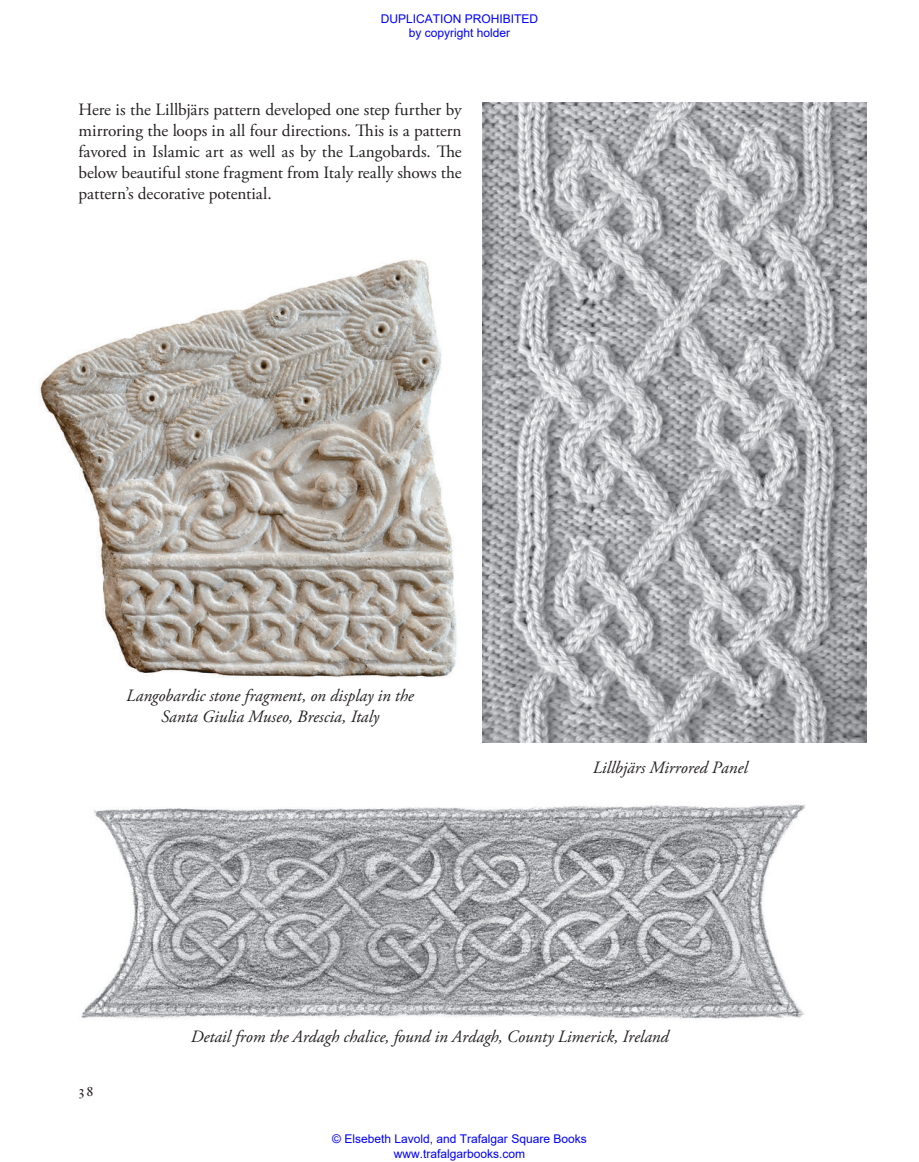
<style>
.page{position:relative;width:919px;height:1162px;background:#fff}
.page>*{position:absolute;margin:0;border:0;box-sizing:border-box;transform-origin:0 0}
.t1{font:17.25px/21px "Adobe Garamond Pro";letter-spacing:-.01em;color:#231f20;text-align:justify}
.t2{font:italic 17.25px/21px "Adobe Garamond Pro";letter-spacing:-.005em;color:#231f20;text-align:center}
.t3{font:15px "Galliard Expert SCC";color:#231f20}
.t4{font:12px/14.4px "Arial";color:#00f;text-align:center}
</style>
<div class="page">
<img style="left:81px;top:804px;width:724px;height:215px">
<img style="left:39px;top:259px;width:418px;height:419px">
<img style="left:482px;top:102px;width:383px;height:640px">
<p class="t4" style="left:380px;top:11px;width:159px">DUPLICATION PROHIBITED by copyright holder</p>
<p class="t1" style="left:79px;top:99px;width:384px">Here is the Lillbjärs pattern developed one step further by mirroring the loops in all four directions. This is a pattern favored in Islamic art as well as by the Langobards. The below beautiful stone fragment from Italy really shows the pattern’s decorative potential.</p>
<p class="t2" style="left:126px;top:685px;width:289px">Langobardic stone fragment, on display in the<br>Santa Giulia Museo, Brescia, Italy</p>
<p class="t2" style="left:592px;top:757px;width:156px">Lillbjärs Mirrored Panel</p>
<p class="t3" style="left:79px;top:1083px;width:16px">38</p>
<p class="t2" style="left:190px;top:1025px;width:479px">Detail from the Ardagh chalice, found in Ardagh, County Limerick, Ireland</p>
<p class="t4" style="left:332px;top:1131px;width:256px">© Elsebeth Lavold, and Trafalgar Square Books www.trafalgarbooks.com</p>
</div>
